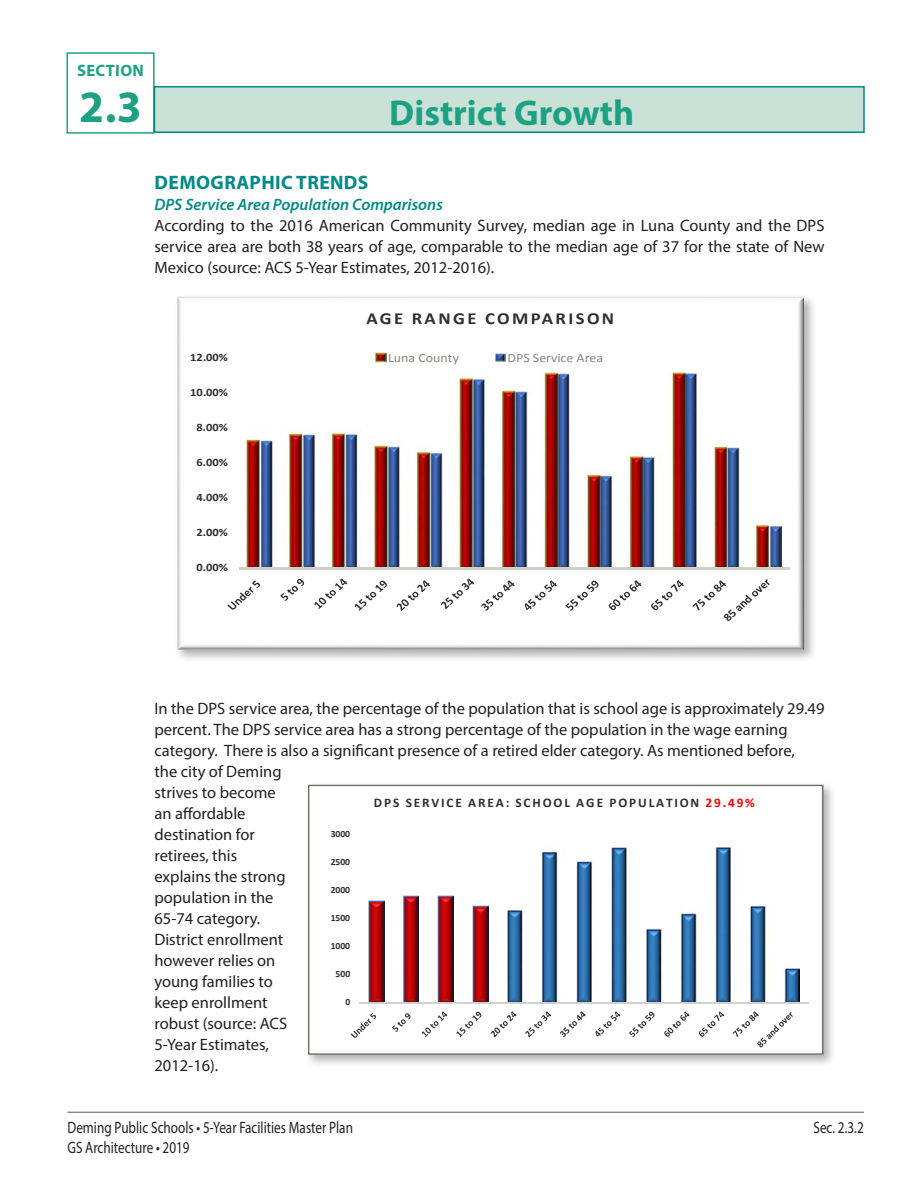
<style>
.page{position:relative;width:918px;height:1188px;background:#fff}
.page>*{position:absolute;margin:0;border:0;box-sizing:border-box;transform-origin:0 0}
.t1{font:700 45px "Myriad Pro";color:#1ea182}
.t2{font:700 36px "Myriad Pro";color:#1ea182}
.t3{font:700 19.5px "Myriad Pro";letter-spacing:.02em;color:#008a86}
.t4{font:700 16.8px "Calibri";letter-spacing:.13em;color:#302f2c;scale:1.1 1}
.Regular_Text_Paragra{font:16.5px/21px "Myriad Pro";color:#231f20}
.Regular_Text_Paragra-2{font:16.5px/19.8px "Myriad Pro";color:#231f20;scale:.8 1}
.Regular_Text_Paragra-3{font:italic 600 16.5px "Myriad Pro";color:#008a86}
.t5{font:700 16.5px "Myriad Pro";letter-spacing:.02em;color:#1ea182}
.t6{font:700 13.2px "Calibri";letter-spacing:.14em;color:#302f2c}
.t7{font:12.6px "Calibri";color:#86857b;scale:1.1 1}
.t8{font:700 11.25px "Calibri";letter-spacing:-.015em;color:#302f2c;scale:1.1 1}
.t9{font:700 9.6px "Calibri";color:#302f2c}
.s1{color:#f00}
</style>
<div class="page">
<hr style="left:68px;top:1112px;width:796px;height:1px;background:#6d6d65">
<div style="left:66px;top:52px;width:89px;height:82px;border:2px solid #1ea182"></div>
<div style="left:154px;top:86px;width:711px;height:47px;background:#cae1d8;border:2px solid #008a86"></div>
<div style="left:174px;top:293px;width:643px;height:370px;background:#231f20;opacity:.35"></div>
<svg style="left:178px;top:297px;width:626px;height:353px"></svg>
<div style="left:305px;top:781px;width:531px;height:286px;background:#231f20;opacity:.35"></div>
<svg style="left:310px;top:787px;width:512px;height:266px"></svg>
<div style="left:308px;top:785px;width:516px;height:270px;border:1px solid #6d6d65"></div>
<p class="t5" style="left:77px;top:59px;width:68px">SECTION</p>
<h1 class="t1" style="left:79px;top:77px;width:64px">2.3</h1>
<h2 class="t2" style="left:389px;top:89px;width:246px">District Growth</h2>
<p class="t3" style="left:155px;top:169px;width:215px">DEMOGRAPHIC TRENDS</p>
<p class="Regular_Text_Paragra-3" style="left:154px;top:194px;width:290px">DPS Service Area Population Comparisons</p>
<p class="Regular_Text_Paragra" style="left:154px;top:214px;width:672px;text-align:justify">According to the 2016 American Community Survey, median age in Luna County and the DPS service area are both 38 years of age, comparable to the median age of 37 for the state of New Mexico (source: ACS 5-Year Estimates, 2012-2016).</p>
<p class="t8" style="left:190px;top:350px;width:36px">12.00%</p>
<p class="t8" style="left:190px;top:385px;width:36px">10.00%</p>
<p class="t8" style="left:197px;top:420px;width:30px">8.00%</p>
<p class="t8" style="left:197px;top:455px;width:30px">6.00%</p>
<p class="t8" style="left:197px;top:490px;width:30px">4.00%</p>
<p class="t8" style="left:197px;top:525px;width:30px">2.00%</p>
<p class="t8" style="left:197px;top:560px;width:30px">0.00%</p>
<p class="t4" style="left:366px;top:308px;width:227px">AGE RANGE COMPARISON</p>
<p class="t7" style="left:388px;top:349px;width:66px">Luna County</p>
<p class="t7" style="left:508px;top:349px;width:89px">DPS Service Area</p>
<p class="Regular_Text_Paragra" style="left:154px;top:697px;width:672px">In the DPS service area, the percentage of the population that is school age is approximately 29.49 percent. The DPS service area has a strong percentage of the population in the wage earning category. There is also a significant presence of a retired elder category. As mentioned before,<br>the city of Deming<br>strives to become<br>an affordable<br>destination for<br>retirees, this<br>explains the strong<br>population in the<br>65-74 category.</p>
<p class="Regular_Text_Paragra" style="left:154px;top:928px;width:134px">District enrollment however relies on young families to keep enrollment robust (source: ACS<br>5-Year Estimates,<br>2012-16).</p>
<p class="t6" style="left:374px;top:794px;width:383px">DPS SERVICE AREA: SCHOOL AGE POPULATION <span class="s1">29.49%</span></p>
<p class="t9" style="left:331px;top:827px;width:21px">3000</p>
<p class="t9" style="left:331px;top:855px;width:21px">2500</p>
<p class="t9" style="left:331px;top:883px;width:21px">2000</p>
<p class="t9" style="left:331px;top:912px;width:21px">1500</p>
<p class="t9" style="left:331px;top:940px;width:21px">1000</p>
<p class="t9" style="left:336px;top:968px;width:16px">500</p>
<p class="t9" style="left:345px;top:996px;width:6px">0</p>
<p class="Regular_Text_Paragra-2" style="left:68px;top:1117px;width:358px">Deming Public Schools • 5-Year Facilities Master Plan<br>GS Architecture • 2019</p>
<p class="Regular_Text_Paragra-2" style="left:813px;top:1117px;width:65px">Sec. 2.3.2</p>
</div>
